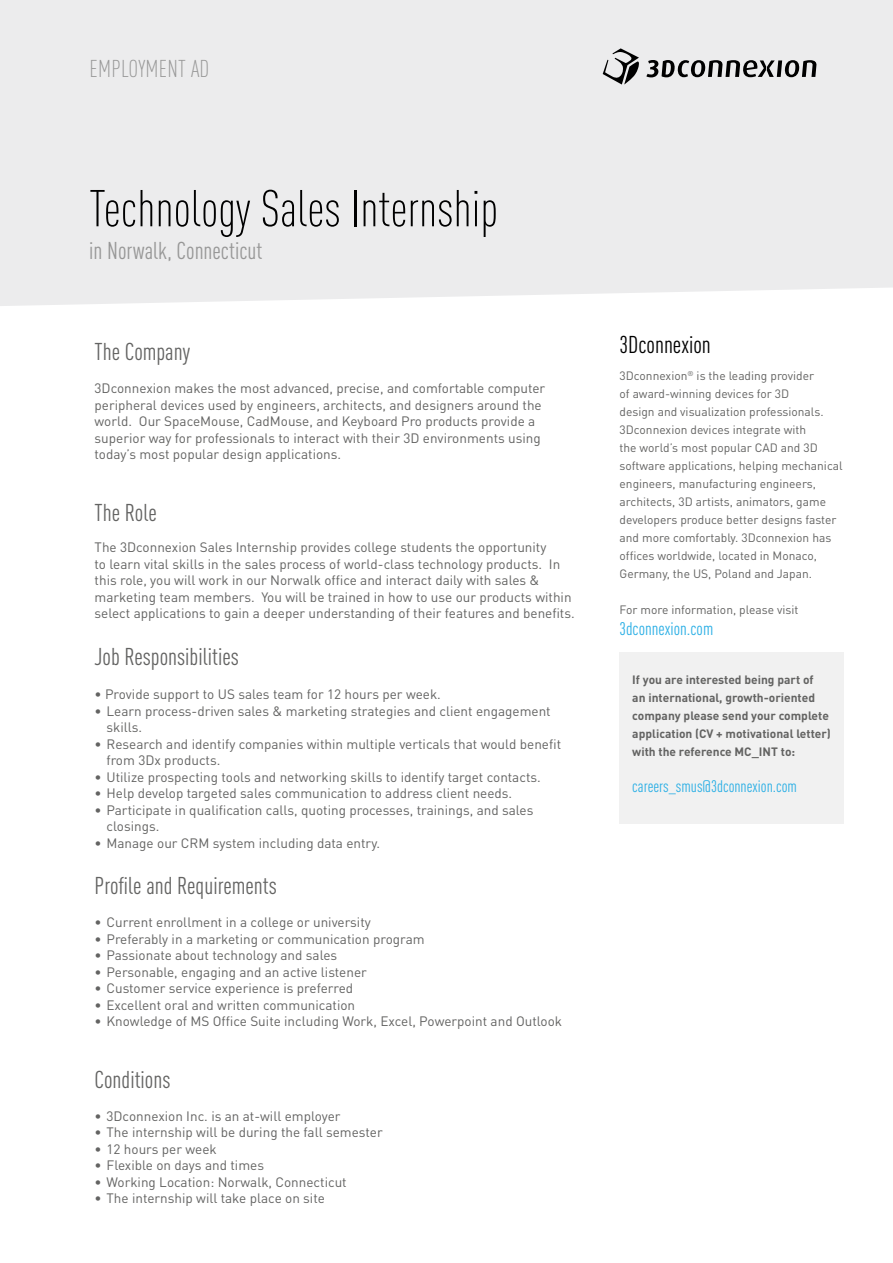
<style>
.page{position:relative;width:893px;height:1263px;background:#fff}
.page>*{position:absolute;margin:0;border:0;box-sizing:border-box;transform-origin:0 0}
.t1{font:300 condensed 51px "DIN Pro";color:#000}
.t2{font:condensed 24px "DIN Pro";color:#636362}
.t3{font:condensed 24px "DIN Pro";color:#979797}
.t4{font:300 condensed 24px "DIN Pro";letter-spacing:.01em;color:#979797}
.t5{font:condensed 24px "DIN Pro";color:#000}
.t6{font:condensed 18px "DIN Pro";color:#2bafe5}
.t7{font:condensed 16.5px "DIN Pro";color:#2bafe5}
.t8{font:13.5px/16.5px "DIN Pro";color:#636362}
.t9{font:12px/18px "DIN Pro";color:#636362}
.t10{font:700 12px/18px "DIN Pro";color:#636362}
</style>
<div class="page">
<div style="left:0;top:0;width:893px;height:306px;background:#ececed"></div>
<div style="left:620px;top:652px;width:224px;height:171px;background:#f1f1f1"></div>
<svg style="left:603px;top:48px;width:36px;height:37px"></svg>
<svg style="left:646px;top:60px;width:170px;height:17px;background:#828283"></svg>
<h2 class="t4" style="left:89px;top:55px;width:121px">EMPLOYMENT AD</h2>
<h1 class="t1" style="left:89px;top:179px;width:410px">Technology Sales Internship</h1>
<h2 class="t3" style="left:89px;top:237px;width:175px">in Norwalk, Connecticut</h2>
<h2 class="t2" style="left:95px;top:338px;width:97px">The Company</h2>
<p class="t8" style="left:95px;top:380px;width:452px">3Dconnexion makes the most advanced, precise, and comfortable computer peripheral devices used by engineers, architects, and designers around the world. Our SpaceMouse, CadMouse, and Keyboard Pro products provide a superior way for professionals to interact with their 3D environments using today’s most popular design applications.</p>
<h2 class="t2" style="left:95px;top:498px;width:64px">The Role</h2>
<p class="t8" style="left:95px;top:539px;width:482px">The 3Dconnexion Sales Internship provides college students the opportunity<br>to learn vital skills in the sales process of world-class technology products. In this role, you will work in our Norwalk office and interact daily with sales &amp; marketing team members. You will be trained in how to use our products within select applications to gain a deeper understanding of their features and benefits.</p>
<h2 class="t2" style="left:95px;top:642px;width:146px">Job Responsibilities</h2>
<p class="t8" style="left:95px;top:686px;width:348px">• Provide support to US sales team for 12 hours per week.</p>
<p class="t8" style="left:107px;top:702px;width:446px;text-indent:-12px">• Learn process-driven sales &amp; marketing strategies and client engagement skills.</p>
<p class="t8" style="left:107px;top:735px;width:456px;text-indent:-12px">• Research and identify companies within multiple verticals that would benefit from 3Dx products.</p>
<p class="t8" style="left:95px;top:768px;width:448px">• Utilize prospecting tools and networking skills to identify target contacts.</p>
<p class="t8" style="left:95px;top:785px;width:419px">• Help develop targeted sales communication to address client needs.</p>
<p class="t8" style="left:107px;top:801px;width:428px;text-indent:-12px">• Participate in qualification calls, quoting processes, trainings, and sales closings.</p>
<p class="t8" style="left:95px;top:834px;width:287px">• Manage our CRM system including data entry.</p>
<h2 class="t2" style="left:95px;top:872px;width:184px">Profile and Requirements</h2>
<p class="t8" style="left:95px;top:914px;width:278px">• Current enrollment in a college or university</p>
<p class="t8" style="left:95px;top:930px;width:332px">• Preferably in a marketing or communication program</p>
<p class="t8" style="left:95px;top:947px;width:244px">• Passionate about technology and sales</p>
<p class="t8" style="left:95px;top:963px;width:274px">• Personable, engaging and an active listener</p>
<p class="t8" style="left:95px;top:980px;width:260px">• Customer service experience is preferred</p>
<p class="t8" style="left:95px;top:996px;width:262px">• Excellent oral and written communication</p>
<p class="t8" style="left:95px;top:1013px;width:469px">• Knowledge of MS Office Suite including Work, Excel, Powerpoint and Outlook</p>
<h2 class="t2" style="left:95px;top:1065px;width:77px">Conditions</h2>
<p class="t8" style="left:95px;top:1107px;width:248px">• 3Dconnexion Inc. is an at-will employer</p>
<p class="t8" style="left:95px;top:1124px;width:290px">• The internship will be during the fall semester</p>
<p class="t8" style="left:95px;top:1140px;width:124px">• 12 hours per week</p>
<p class="t8" style="left:95px;top:1157px;width:171px">• Flexible on days and times</p>
<p class="t8" style="left:95px;top:1173px;width:254px">• Working Location: Norwalk, Connecticut</p>
<p class="t8" style="left:95px;top:1190px;width:232px">• The internship will take place on site</p>
<h2 class="t5" style="left:620px;top:331px;width:93px">3Dconnexion</h2>
<p class="t9" style="left:620px;top:366px;width:225px">3Dconnexion<sup>®</sup> is the leading provider<br>of award-winning devices for 3D<br>design and visualization professionals.<br>3Dconnexion devices integrate with<br>the world’s most popular CAD and 3D software applications, helping mechanical engineers, manufacturing engineers, architects, 3D artists, animators, game developers produce better designs faster and more comfortably. 3Dconnexion has offices worldwide, located in Monaco, Germany, the US, Poland and Japan.</p>
<p class="t9" style="left:620px;top:600px;width:180px">For more information, please visit</p>
<h3 class="t6" style="left:620px;top:619px;width:95px">3dconnexion.com</h3>
<p class="t10" style="left:632px;top:670px;width:200px">If you are interested being part of<br>an international, growth-oriented company please send your complete application (CV + motivational letter) with the reference MC_INT to:</p>
<p class="t7" style="left:632px;top:777px;width:166px">careers_smus@3dconnexion.com</p>
</div>
